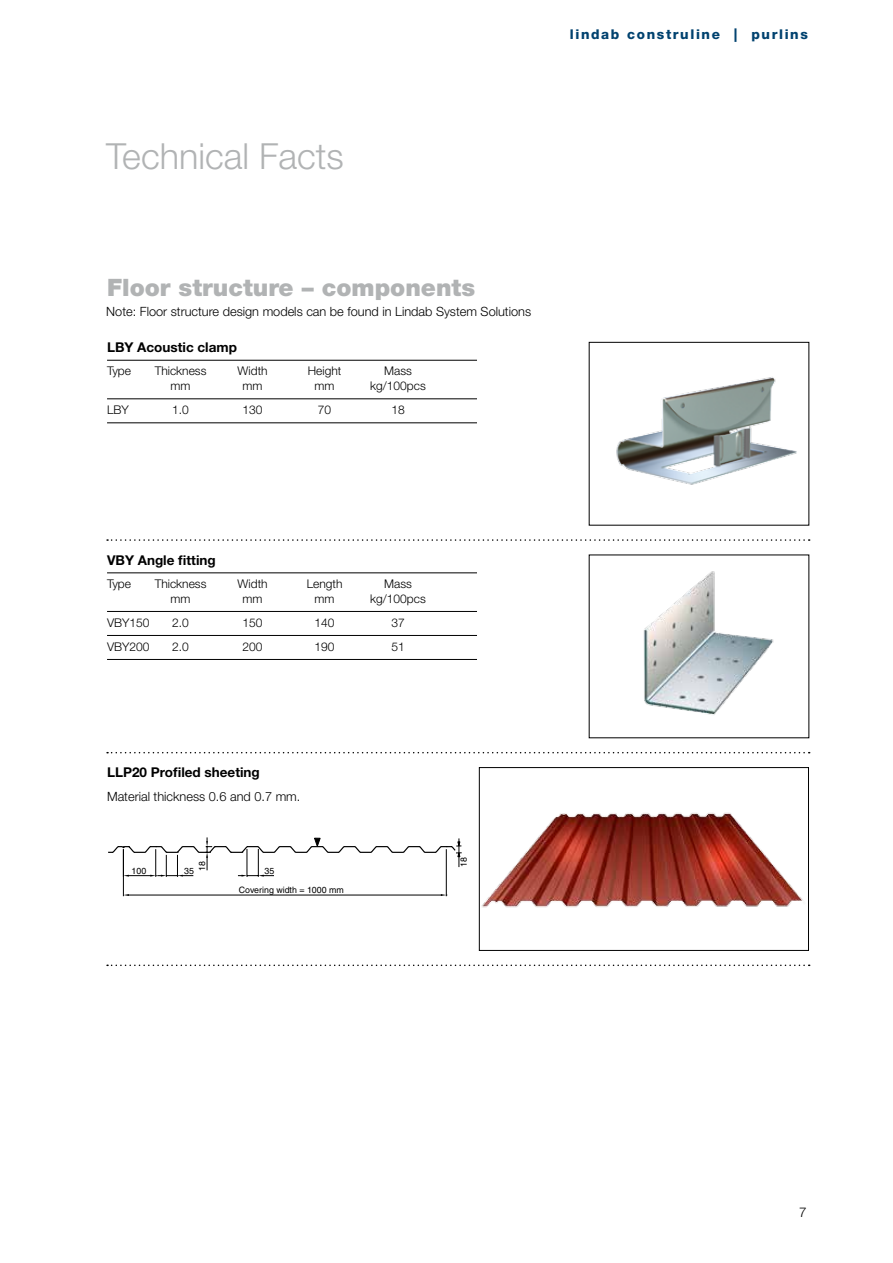
<style>
.page{position:relative;width:893px;height:1263px;background:#fff}
.page>*{position:absolute;margin:0;border:0;box-sizing:border-box;transform-origin:0 0}
.t1{font:300 36px "Helvetica Neue LT Pro";color:#b1b3b4}
.t2{font:900 24px "Helvetica Neue LT Pro";color:#b1b3b4}
.t3{font:17.7px "Myriad";color:#000}
.t4{font:700 13.5px "Helvetica Neue LT Pro";color:#000}
.t5{font:800 13.5px "Helvetica Neue LT Pro";letter-spacing:.12em;color:#00426f}
.t6{font:300 13.5px "Helvetica Neue LT Pro";color:#000}
.t7{font:300 12.75px "Helvetica Neue LT Pro";color:#000}
.t8{font:300 12px "Helvetica Neue LT Pro";color:#000}
.t9{font:8.85px "Helvetica";color:#000}
</style>
<div class="page">
<hr style="left:107px;top:360px;width:370px;height:1px;background:#000">
<hr style="left:107px;top:399px;width:370px;height:1px;background:#000">
<hr style="left:107px;top:423px;width:370px;height:1px;background:#000">
<img style="left:616px;top:377px;width:181px;height:108px">
<svg style="left:107px;top:539px;width:703px;height:2px"></svg>
<hr style="left:107px;top:573px;width:370px;height:1px;background:#000">
<hr style="left:107px;top:611px;width:370px;height:1px;background:#000">
<hr style="left:107px;top:635px;width:370px;height:1px;background:#000">
<hr style="left:107px;top:659px;width:370px;height:1px;background:#000">
<img style="left:643px;top:571px;width:131px;height:144px">
<svg style="left:107px;top:752px;width:703px;height:1px"></svg>
<img style="left:481px;top:812px;width:322px;height:96px">
<div style="left:479px;top:767px;width:330px;height:184px;border:1px solid #000"></div>
<svg style="left:107px;top:964px;width:703px;height:2px"></svg>
<hr style="left:123px;top:849px;width:1px;height:47px;background:#000">
<hr style="left:446px;top:849px;width:1px;height:47px;background:#000">
<hr style="left:128px;top:895px;width:314px;height:1px;background:#000">
<svg style="left:123px;top:894px;width:6px;height:2px"></svg>
<svg style="left:441px;top:894px;width:6px;height:2px"></svg>
<svg style="left:108px;top:837px;width:354px;height:40px"></svg>
<h1 class="t1" style="left:106px;top:134px;width:239px">Technical Facts</h1>
<p class="t5" style="left:570px;top:27px;width:240px">lindab construline | purlins</p>
<h2 class="t2" style="left:107px;top:273px;width:370px">Floor structure – components</h2>
<p class="t7" style="left:106px;top:304px;width:426px">Note: Floor structure design models can be found in Lindab System Solutions</p>
<p class="t4" style="left:107px;top:339px;width:131px">LBY Acoustic clamp</p>
<p class="t8" style="left:107px;top:363px;width:26px">Type</p>
<p class="t8" style="left:155px;top:363px;width:53px">Thickness</p>
<p class="t8" style="left:237px;top:363px;width:32px">Width</p>
<p class="t8" style="left:308px;top:363px;width:35px">Height</p>
<p class="t8" style="left:384px;top:363px;width:29px">Mass</p>
<p class="t8" style="left:171px;top:378px;width:21px">mm</p>
<p class="t8" style="left:243px;top:378px;width:21px">mm</p>
<p class="t8" style="left:315px;top:378px;width:21px">mm</p>
<p class="t8" style="left:370px;top:378px;width:57px">kg/100pcs</p>
<p class="t8" style="left:107px;top:402px;width:23px">LBY</p>
<p class="t8" style="left:172px;top:402px;width:18px">1.0</p>
<p class="t8" style="left:243px;top:402px;width:22px">130</p>
<p class="t8" style="left:318px;top:402px;width:15px">70</p>
<p class="t8" style="left:391px;top:402px;width:15px">18</p>
<p class="t4" style="left:107px;top:551px;width:110px">VBY Angle fitting</p>
<p class="t8" style="left:107px;top:576px;width:26px">Type</p>
<p class="t8" style="left:155px;top:576px;width:53px">Thickness</p>
<p class="t8" style="left:237px;top:576px;width:32px">Width</p>
<p class="t8" style="left:307px;top:576px;width:37px">Length</p>
<p class="t8" style="left:384px;top:576px;width:29px">Mass</p>
<p class="t8" style="left:171px;top:591px;width:21px">mm</p>
<p class="t8" style="left:243px;top:591px;width:21px">mm</p>
<p class="t8" style="left:315px;top:591px;width:21px">mm</p>
<p class="t8" style="left:370px;top:591px;width:57px">kg/100pcs</p>
<p class="t8" style="left:107px;top:615px;width:44px">VBY150</p>
<p class="t8" style="left:172px;top:615px;width:18px">2.0</p>
<p class="t8" style="left:243px;top:615px;width:22px">150</p>
<p class="t8" style="left:315px;top:615px;width:22px">140</p>
<p class="t8" style="left:391px;top:615px;width:15px">37</p>
<p class="t8" style="left:107px;top:639px;width:44px">VBY200</p>
<p class="t8" style="left:172px;top:639px;width:18px">2.0</p>
<p class="t8" style="left:243px;top:639px;width:22px">200</p>
<p class="t8" style="left:315px;top:639px;width:22px">190</p>
<p class="t8" style="left:391px;top:639px;width:15px">51</p>
<p class="t4" style="left:107px;top:764px;width:154px">LLP20 Profiled sheeting</p>
<p class="t7" style="left:107px;top:788px;width:195px">Material thickness 0.6 and 0.7 mm.</p>
<h3 class="t3" style="left:118px;top:770px;width:77px">LLP20 / SE</h3>
<p class="t9" style="left:197px;top:870px;width:11px;rotate:-90deg">18</p>
<p class="t9" style="left:458px;top:867px;width:11px;rotate:-90deg">18</p>
<p class="t9" style="left:132px;top:865px;width:16px">100</p>
<p class="t9" style="left:184px;top:865px;width:11px">35</p>
<p class="t9" style="left:265px;top:865px;width:11px">35</p>
<p class="t9" style="left:239px;top:885px;width:106px">Covering width = 1000 mm</p>
<p class="t6" style="left:799px;top:1204px;width:9px">7</p>
</div>
